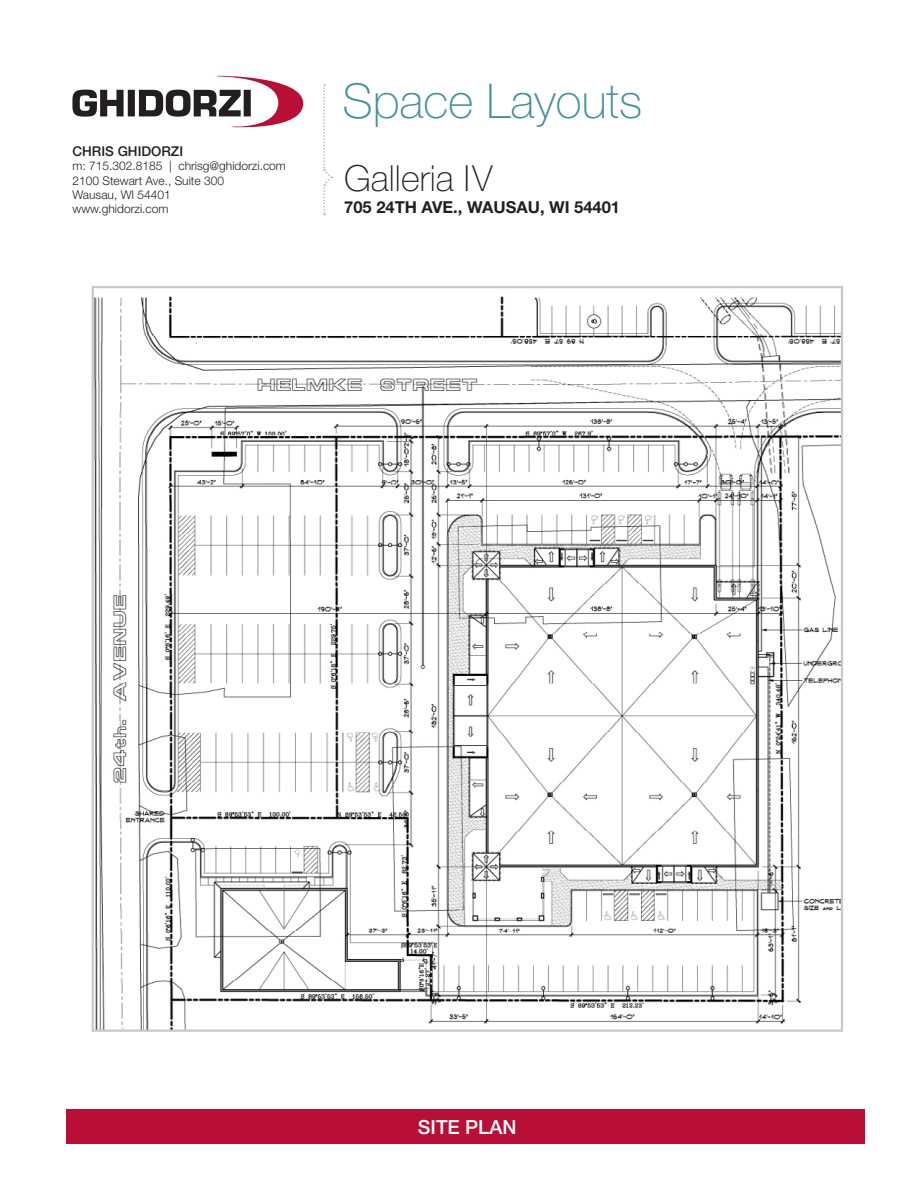
<style>
.page{position:relative;width:918px;height:1188px;background:#fff}
.page>*{position:absolute;margin:0;border:0;box-sizing:border-box;transform-origin:0 0}
.t1{font:100 48px "Helvetica Neue LT Std";color:#428f9c}
.t2{font:100 36px "Helvetica Neue LT Std";color:#231f20}
.t3{font:500 19.5px "Helvetica Neue LT Std";color:#fff}
.t4{font:700 16.5px "Helvetica Neue LT Std";color:#231f20}
.t5{font:500 13.5px "Helvetica Neue LT Std";color:#231f20}
.t6{font:300 12px "Helvetica Neue LT Std";color:#231f20}
</style>
<div class="page">
<svg style="left:72px;top:75px;width:231px;height:53px"></svg>
<svg style="left:323px;top:84px;width:9px;height:131px"></svg>
<div style="left:67px;top:1109px;width:798px;height:35px;background:#b90f36"></div>
<img style="left:95px;top:296px;width:745px;height:733px">
<p class="t5" style="left:72px;top:143px;width:112px">CHRIS GHIDORZI</p>
<p class="t6" style="left:72px;top:159px;width:215px">m: 715.302.8185 | chrisg@ghidorzi.com</p>
<p class="t6" style="left:72px;top:173px;width:153px">2100 Stewart Ave., Suite 300</p>
<p class="t6" style="left:72px;top:188px;width:100px">Wausau, WI 54401</p>
<p class="t6" style="left:72px;top:201px;width:98px">www.ghidorzi.com</p>
<p class="t1" style="left:343px;top:73px;width:301px">Space Layouts</p>
<p class="t2" style="left:344px;top:157px;width:150px">Galleria IV</p>
<p class="t4" style="left:344px;top:197px;width:277px">705 24TH AVE., WAUSAU, WI 54401</p>
<p class="t3" style="left:418px;top:1116px;width:100px">SITE PLAN</p>
</div>
